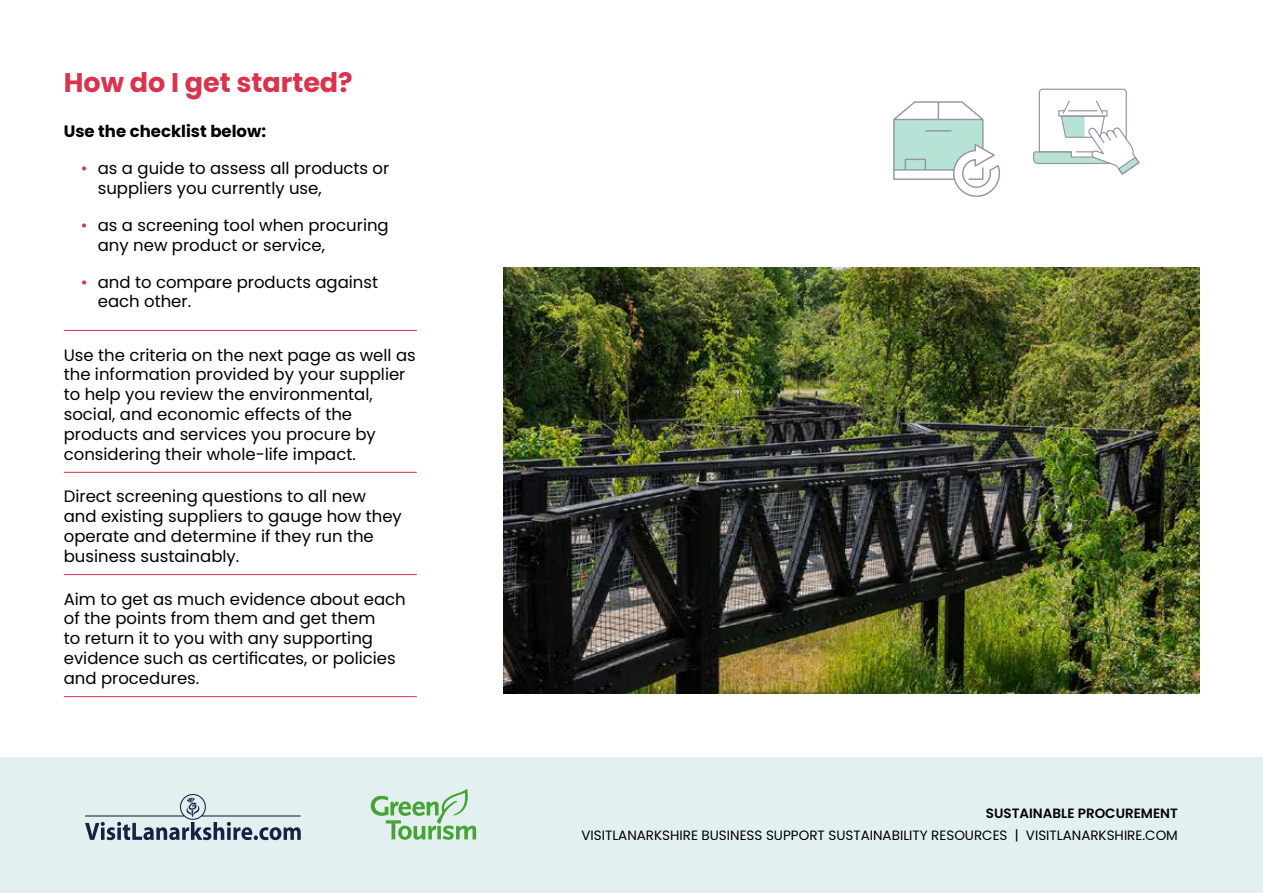
<style>
.page{position:relative;width:1263px;height:893px;background:#fff}
.page>*{position:absolute;margin:0;border:0;box-sizing:border-box;transform-origin:0 0}
.t1{font:700 27px "Poppins";color:#db324d}
.t2{font:16.5px/19.8px "Poppins";color:#000}
.t3{font:700 16.5px "Poppins";color:#000}
.t4{font:13.5px "Poppins";color:#000}
.t5{font:600 13.5px "Poppins";color:#000}
.s1{color:#db324d}
</style>
<div class="page">
<div style="left:0;top:757px;width:1263px;height:136px;background:#e2f1f0"></div>
<svg style="left:371px;top:789px;width:105px;height:51px"></svg>
<svg style="left:85px;top:794px;width:216px;height:46px"></svg>
<img style="left:503px;top:268px;width:696px;height:425px">
<hr style="left:64px;top:330px;width:353px;height:1px;background:#db324d">
<hr style="left:64px;top:472px;width:353px;height:1px;background:#db324d">
<hr style="left:64px;top:574px;width:353px;height:1px;background:#db324d">
<hr style="left:64px;top:696px;width:353px;height:1px;background:#db324d">
<svg style="left:1033px;top:88px;width:107px;height:87px"></svg>
<svg style="left:893px;top:101px;width:107px;height:96px"></svg>
<h1 class="t1" style="left:64px;top:67px;width:291px">How do I get started?</h1>
<p class="t3" style="left:64px;top:122px;width:204px">Use the checklist below:</p>
<p class="t2" style="left:98px;top:159px;width:293px;text-indent:-17px"><span class="s1">•</span> as a guide to assess all products or suppliers you currently use,</p>
<p class="t2" style="left:98px;top:215px;width:292px;text-indent:-17px"><span class="s1">•</span> as a screening tool when procuring any new product or service,</p>
<p class="t2" style="left:98px;top:272px;width:282px;text-indent:-17px"><span class="s1">•</span> and to compare products against each other.</p>
<p class="t2" style="left:64px;top:345px;width:353px">Use the criteria on the next page as well as the information provided by your supplier to help you review the environmental, social, and economic effects of the products and services you procure by considering their whole-life impact.</p>
<p class="t2" style="left:64px;top:487px;width:340px">Direct screening questions to all new and existing suppliers to gauge how they operate and determine if they run the business sustainably.</p>
<p class="t2" style="left:64px;top:589px;width:343px">Aim to get as much evidence about each of the points from them and get them<br>to return it to you with any supporting evidence such as certificates, or policies and procedures.</p>
<p class="t5" style="left:986px;top:805px;width:194px">SUSTAINABLE PROCUREMENT</p>
<p class="t4" style="left:581px;top:827px;width:598px">VISITLANARKSHIRE BUSINESS SUPPORT SUSTAINABILITY RESOURCES | VISITLANARKSHIRE.COM</p>
</div>
